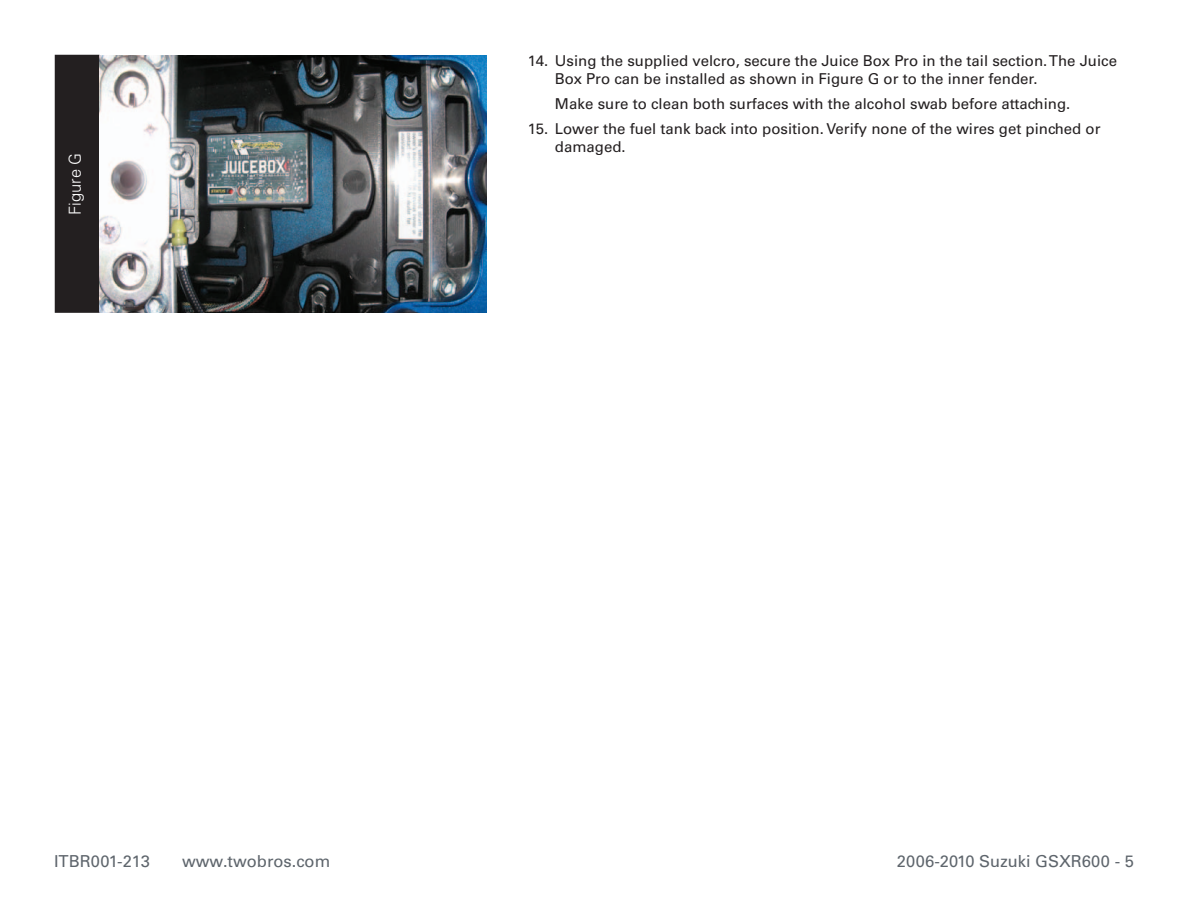
<style>
.page{position:relative;width:1188px;height:918px;background:#fff}
.page>*{position:absolute;margin:0;border:0;box-sizing:border-box;transform-origin:0 0}
.t1{font:16.5px "Univers";color:#5e656c}
.t2{font:300 16.5px "Univers";color:#fff}
.Numbered_Top{font:15px/18px "Univers";color:#231f20}
.Numbered{font:15px/18px "Univers";color:#231f20}
.Indent{font:15px "Univers";color:#231f20}
</style>
<div class="page">
<div style="left:57px;top:57px;width:40px;height:254px;background:#231f20"></div>
<div style="left:55px;top:55px;width:44px;height:258px;border:4px solid #231f20"></div>
<img style="left:99px;top:56px;width:387px;height:257px">
<p class="t2" style="left:65px;top:215px;width:64px;rotate:-90deg">Figure G</p>
<p class="Numbered_Top" style="left:555px;top:52px;width:564px;text-indent:-27px">14. Using the supplied velcro, secure the Juice Box Pro in the tail section. The Juice<br>Box Pro can be installed as shown in Figure G or to the inner fender.</p>
<p class="Indent" style="left:555px;top:95px;width:517px">Make sure to clean both surfaces with the alcohol swab before attaching.</p>
<p class="Numbered" style="left:555px;top:119px;width:547px;text-indent:-27px">15. Lower the fuel tank back into position. Verify none of the wires get pinched or damaged.</p>
<p class="t1" style="left:54px;top:852px;width:98px">ITBR001-213</p>
<p class="t1" style="left:182px;top:852px;width:150px">www.twobros.com</p>
<p class="t1" style="left:897px;top:852px;width:239px">2006-2010 Suzuki GSXR600 - 5</p>
</div>
